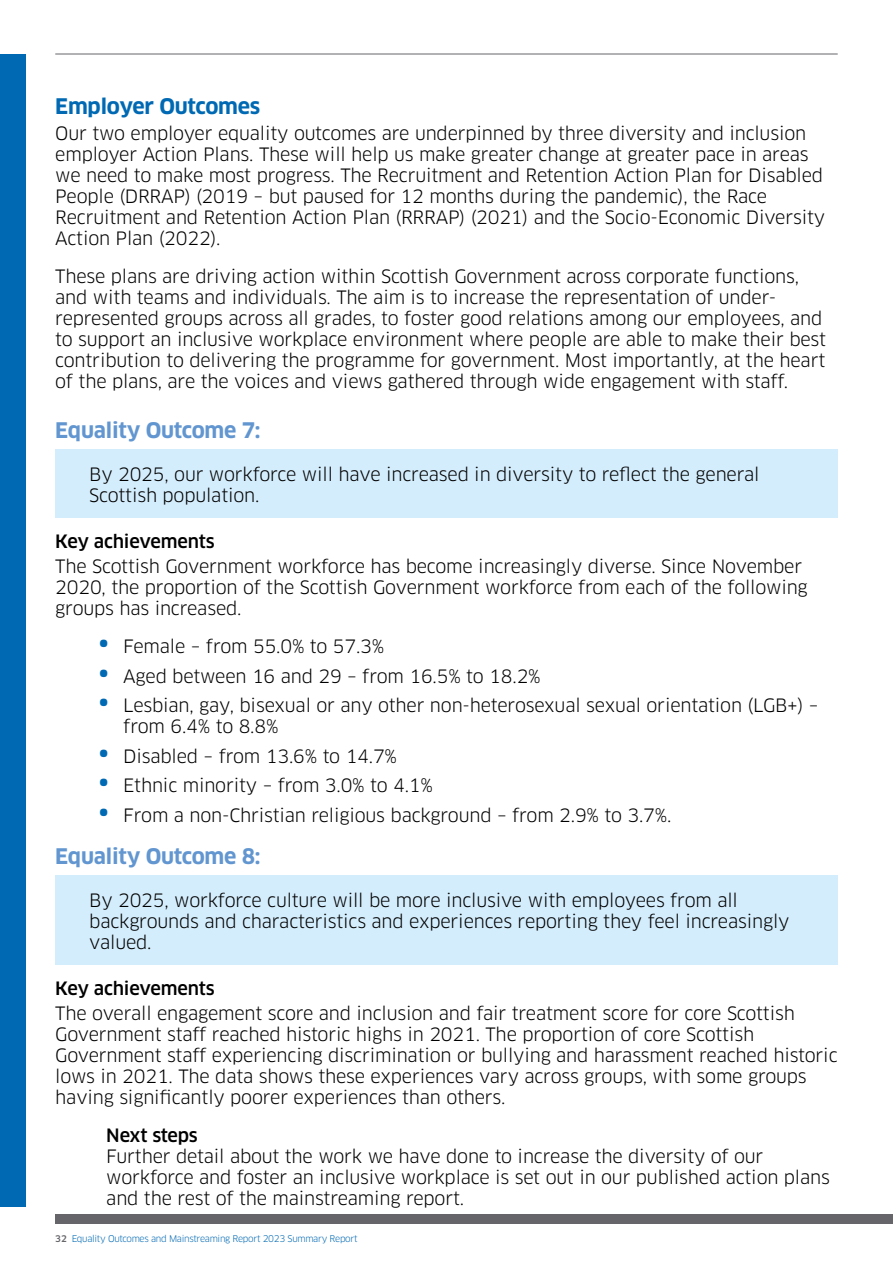
<style>
.page{position:relative;width:893px;height:1263px;background:#fff}
.page>*{position:absolute;margin:0;border:0;box-sizing:border-box;transform-origin:0 0}
.Body_Txt_Heading_T{font:700 21px "Clan OT";letter-spacing:-.01em;color:#6296d0}
.Body_Txt_Heading{font:700 21px "Clan OT";letter-spacing:-.01em;color:#0069b3}
.Body_Text{font:18px/21px "Clan OT";letter-spacing:-.01em;color:#000}
.Shading{font:18px/21px "Clan OT";letter-spacing:-.01em;color:#000}
.Body_Text_12mm_Ind{font:18px/21px "Clan OT";letter-spacing:-.01em;color:#000}
.Blk_Heading{font:500 18px "Clan OT";letter-spacing:-.01em;color:#000}
.t1{font:9px "Clan OT";letter-spacing:-.035em;color:#0069b3}
.s1{font-size:30px;color:#0069b3}
.s2{font-weight:500}
.s3{font-weight:500;color:#65656a}
</style>
<div class="page">
<div style="left:55px;top:1214px;width:838px;height:10px;background:#65656a"></div>
<div style="left:0;top:54px;width:26px;height:1152px;background:#0069b3"></div>
<hr style="left:55px;top:54px;width:783px;height:1px;background:#65656a">
<div style="left:55px;top:449px;width:783px;height:69px;background:#d4edfc"></div>
<div style="left:55px;top:875px;width:783px;height:90px;background:#d4edfc"></div>
<h2 class="Body_Txt_Heading" style="left:55px;top:94px;width:207px">Employer Outcomes</h2>
<p class="Body_Text" style="left:55px;top:122px;width:771px">Our two employer equality outcomes are underpinned by three diversity and inclusion employer Action Plans. These will help us make greater change at greater pace in areas we need to make most progress. The Recruitment and Retention Action Plan for Disabled People (DRRAP) (2019 – but paused for 12 months during the pandemic), the Race Recruitment and Retention Action Plan (RRRAP) (2021) and the Socio-Economic Diversity Action Plan (2022).</p>
<p class="Body_Text" style="left:55px;top:265px;width:772px">These plans are driving action within Scottish Government across corporate functions, and with teams and individuals. The aim is to increase the representation of under&shy;represented groups across all grades, to foster good relations among our employees, and to support an inclusive workplace environment where people are able to make their best contribution to delivering the programme for government. Most importantly, at the heart of the plans, are the voices and views gathered through wide engagement with staff.</p>
<h3 class="Body_Txt_Heading_T" style="left:55px;top:418px;width:207px">Equality Outcome 7:</h3>
<p class="Shading" style="left:89px;top:463px;width:672px">By 2025, our workforce will have increased in diversity to reflect the general<br>Scottish population.</p>
<p class="Blk_Heading" style="left:55px;top:531px;width:161px">Key achievements</p>
<p class="Body_Text" style="left:55px;top:556px;width:754px">The Scottish Government workforce has become increasingly diverse. Since November<br>2020, the proportion of the Scottish Government workforce from each of the following groups has increased.</p>
<p class="Body_Text" style="left:98px;top:636px;width:288px"><span class="s1">•</span> Female – from 55.0% to 57.3%</p>
<p class="Body_Text" style="left:98px;top:666px;width:444px"><span class="s1">•</span> Aged between 16 and 29 – from 16.5% to 18.2%</p>
<p class="Body_Text" style="left:123px;top:695px;width:697px;text-indent:-26px"><span class="s1">•</span> Lesbian, gay, bisexual or any other non-heterosexual sexual orientation (LGB+) – from 6.4% to 8.8%</p>
<p class="Body_Text" style="left:98px;top:746px;width:301px"><span class="s1">•</span> Disabled – from 13.6% to 14.7%</p>
<p class="Body_Text" style="left:98px;top:775px;width:337px"><span class="s1">•</span> Ethnic minority – from 3.0% to 4.1%</p>
<p class="Body_Text" style="left:98px;top:805px;width:575px"><span class="s1">•</span> From a non-Christian religious background – from 2.9% to 3.7%.</p>
<h3 class="Body_Txt_Heading_T" style="left:55px;top:844px;width:207px">Equality Outcome 8:</h3>
<p class="Shading" style="left:89px;top:889px;width:702px">By 2025, workforce culture will be more inclusive with employees from all backgrounds and characteristics and experiences reporting they feel increasingly valued.</p>
<p class="Blk_Heading" style="left:55px;top:978px;width:161px">Key achievements</p>
<p class="Body_Text" style="left:55px;top:1003px;width:784px">The overall engagement score and inclusion and fair treatment score for core Scottish Government staff reached historic highs in 2021. The proportion of core Scottish Government staff experiencing discrimination or bullying and harassment reached historic lows in 2021. The data shows these experiences vary across groups, with some groups having significantly poorer experiences than others.</p>
<p class="Body_Text_12mm_Ind" style="left:106px;top:1125px;width:725px"><span class="s2">Next steps<br></span>Further detail about the work we have done to increase the diversity of our workforce and foster an inclusive workplace is set out in our published action plans and the rest of the mainstreaming report.</p>
<p class="t1" style="left:55px;top:1233px;width:304px"><span class="s3">32</span> Equality Outcomes and Mainstreaming Report 2023 Summary Report</p>
</div>
